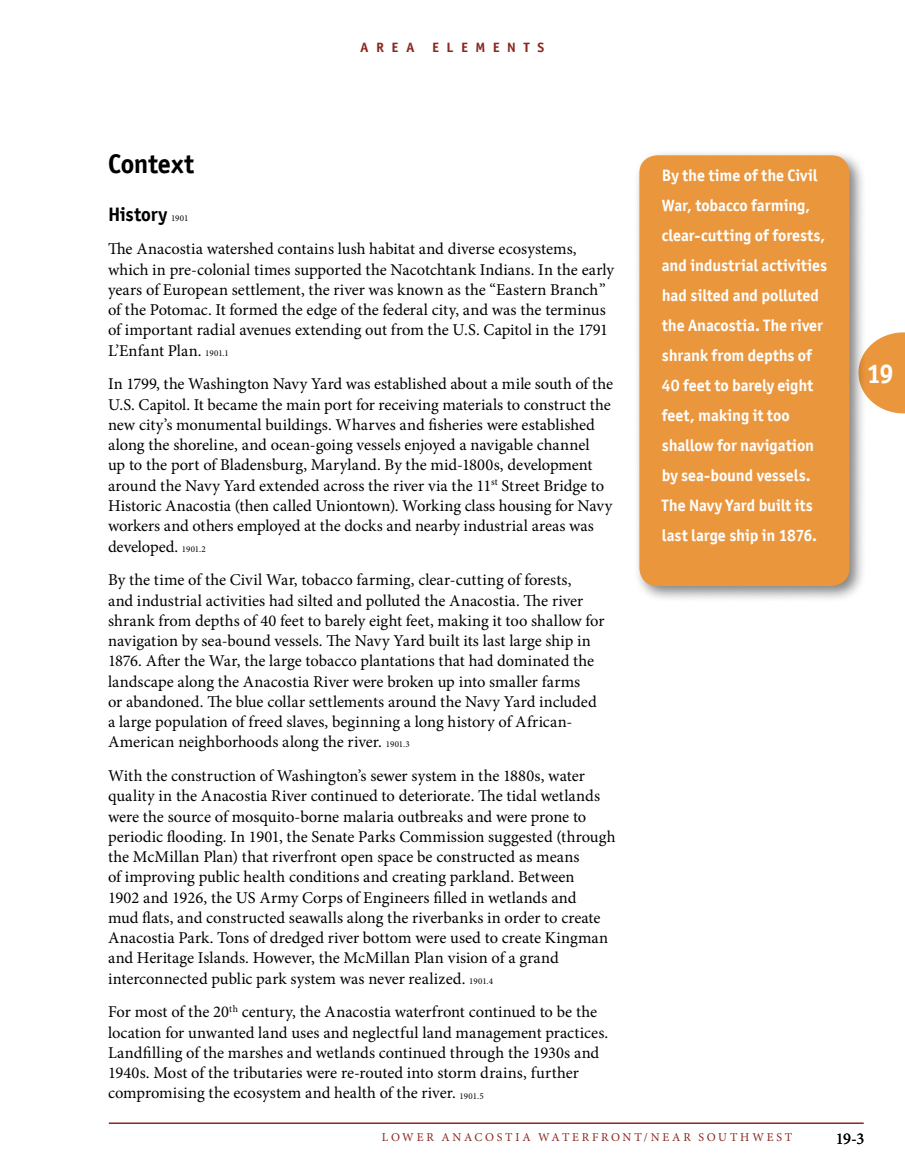
<style>
.page{position:relative;width:905px;height:1175px;background:#fff}
.page>*{position:absolute;margin:0;border:0;box-sizing:border-box;transform-origin:0 0}
.t1{font:700 27px "Officina Sans ITC Pro";letter-spacing:-.01em;color:#000}
.t2{font:700 27px "Officina Sans ITC Pro";color:#fff}
.t3{font:700 19.5px "Officina Sans ITC Pro";letter-spacing:-.005em;color:#000}
.t4{font:16.5px/20.2px "Minion Pro";color:#000}
.t5{font:700 16.5px/30px "Officina Sans ITC Pro";color:#fff}
.t6{font:700 13.5px "Officina Sans ITC Pro";letter-spacing:.535em;color:#8a281f;scale:1.05 1}
.t7{font:12px "Minion Pro";letter-spacing:.23em;color:#8a281f}
.s1{font-family:"Minion Pro";font-weight:400;font-size:9px}
.s2{font-size:9px}
</style>
<div class="page">
<svg style="left:867px;top:332px;width:37px;height:81px;background:#eca254"></svg>
<hr style="left:109px;top:1122px;width:754px;height:2px;background:#8a281f">
<div style="left:632px;top:149px;width:235px;height:454px;background:#000;opacity:.5"></div>
<div style="left:639px;top:155px;width:210px;height:431px;background:#ea963d;border-radius:18px"></div>
<p class="t6" style="left:360px;top:39px;width:53px">AREA</p>
<p class="t6" style="left:432px;top:39px;width:108px">ELEMENTS</p>
<h1 class="t1" style="left:108px;top:147px;width:88px">Context</h1>
<p class="t3" style="left:108px;top:202px;width:82px">History <span class="s1">1901</span></p>
<p class="t4" style="left:108px;top:239px;width:507px">The Anacostia watershed contains lush habitat and diverse ecosystems, which in pre-colonial times supported the Nacotchtank Indians. In the early years of European settlement, the river was known as the “Eastern Branch” of the Potomac. It formed the edge of the federal city, and was the terminus of important radial avenues extending out from the U.S. Capitol in the 1791<br>L’Enfant Plan. <span class="s2">1901.1</span></p>
<p class="t4" style="left:108px;top:374px;width:506px">In 1799, the Washington Navy Yard was established about a mile south of the U.S. Capitol. It became the main port for receiving materials to construct the new city’s monumental buildings. Wharves and fisheries were established along the shoreline, and ocean-going vessels enjoyed a navigable channel<br>up to the port of Bladensburg, Maryland. By the mid-1800s, development around the Navy Yard extended across the river via the 11<sup>st</sup> Street Bridge to Historic Anacostia (then called Uniontown). Working class housing for Navy workers and others employed at the docks and nearby industrial areas was developed. <span class="s2">1901.2</span></p>
<p class="t4" style="left:108px;top:570px;width:498px">By the time of the Civil War, tobacco farming, clear-cutting of forests,<br>and industrial activities had silted and polluted the Anacostia. The river shrank from depths of 40 feet to barely eight feet, making it too shallow for navigation by sea-bound vessels. The Navy Yard built its last large ship in 1876. After the War, the large tobacco plantations that had dominated the landscape along the Anacostia River were broken up into smaller farms<br>or abandoned. The blue collar settlements around the Navy Yard included a large population of freed slaves, beginning a long history of African-American neighborhoods along the river. <span class="s2">1901.3</span></p>
<p class="t4" style="left:108px;top:765px;width:509px">With the construction of Washington’s sewer system in the 1880s, water quality in the Anacostia River continued to deteriorate. The tidal wetlands were the source of mosquito-borne malaria outbreaks and were prone to periodic flooding. In 1901, the Senate Parks Commission suggested (through the McMillan Plan) that riverfront open space be constructed as means<br>of improving public health conditions and creating parkland. Between<br>1902 and 1926, the US Army Corps of Engineers filled in wetlands and<br>mud flats, and constructed seawalls along the riverbanks in order to create Anacostia Park. Tons of dredged river bottom were used to create Kingman and Heritage Islands. However, the McMillan Plan vision of a grand interconnected public park system was never realized. <span class="s2">1901.4</span></p>
<p class="t4" style="left:108px;top:1002px;width:502px">For most of the 20<sup>th</sup> century, the Anacostia waterfront continued to be the location for unwanted land uses and neglectful land management practices.<br>Landfilling of the marshes and wetlands continued through the 1930s and 1940s. Most of the tributaries were re-routed into storm drains, further compromising the ecosystem and health of the river. <span class="s2">1901.5</span></p>
<p class="t5" style="left:662px;top:160px;width:167px">By the time of the Civil<br>War, tobacco farming, clear-cutting of forests, and industrial activities had silted and polluted the Anacostia. The river shrank from depths of<br>40 feet to barely eight feet, making it too shallow for navigation by sea-bound vessels.<br>The Navy Yard built its last large ship in 1876.</p>
<h1 class="t2" style="left:867px;top:357px;width:28px">19</h1>
<p class="t7" style="left:382px;top:1129px;width:412px">LOWER ANACOSTIA WATERFRONT/NEAR SOUTHWEST</p>
<p class="t4" style="left:835px;top:1128px;width:30px">19-3</p>
</div>
